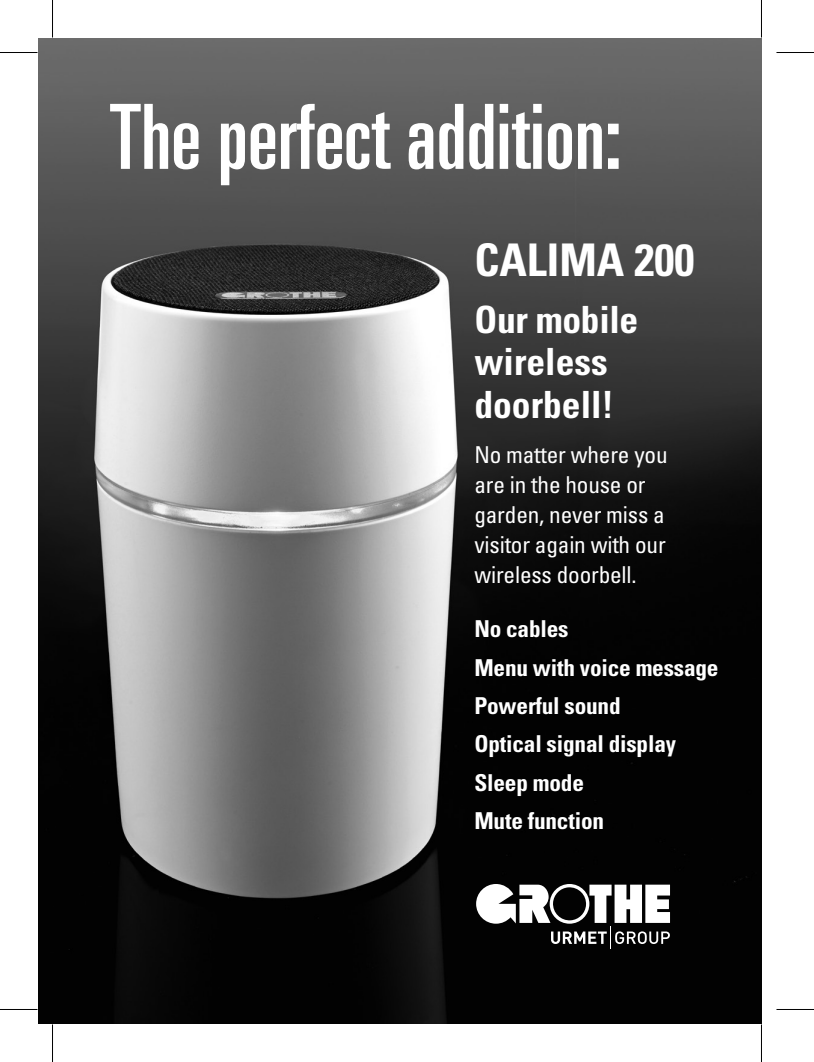
<style>
.page{position:relative;width:814px;height:1062px;background:#fff}
.page>*{position:absolute;margin:0;border:0;box-sizing:border-box;transform-origin:0 0}
.t1{font:ultra-condensed 90px "Univers LT Std";color:#fff}
.t2{font:700 condensed 45px "Univers LT Std";color:#fff}
.t3{font:700 condensed 37.5px/42.5px "Univers LT Std";color:#fff}
.t4{font:condensed 23.25px/30px "Univers LT Std";letter-spacing:-.01em;color:#fff}
.t5{font:700 condensed 23.25px/38.2px "Univers LT Std";letter-spacing:-.01em;color:#fff}
</style>
<div class="page">
<img style="left:38px;top:38px;width:723px;height:985px">
<svg style="left:476px;top:884px;width:194px;height:64px"></svg>
<hr style="left:0;top:52px;width:38px;height:1px;background:#000">
<hr style="left:776px;top:52px;width:38px;height:1px;background:#000">
<hr style="left:0;top:1009px;width:38px;height:1px;background:#000">
<hr style="left:776px;top:1009px;width:38px;height:1px;background:#000">
<hr style="left:52px;top:0;width:1px;height:37px;background:#000">
<hr style="left:52px;top:1024px;width:1px;height:38px;background:#000">
<hr style="left:761px;top:0;width:1px;height:37px;background:#000">
<hr style="left:761px;top:1024px;width:1px;height:38px;background:#000">
<h1 class="t1" style="left:110px;top:86px;width:513px">The perfect addition:</h1>
<h2 class="t2" style="left:474px;top:232px;width:221px">CALIMA 200</h2>
<h3 class="t3" style="left:474px;top:298px;width:165px">Our mobile wireless doorbell!</h3>
<p class="t4" style="left:474px;top:439px;width:195px">No matter where you are in the house or garden, never miss a visitor again with our wireless doorbell.</p>
<p class="t5" style="left:474px;top:610px;width:246px">No cables<br>Menu with voice message<br>Powerful sound<br>Optical signal display<br>Sleep mode<br>Mute function</p>
</div>
